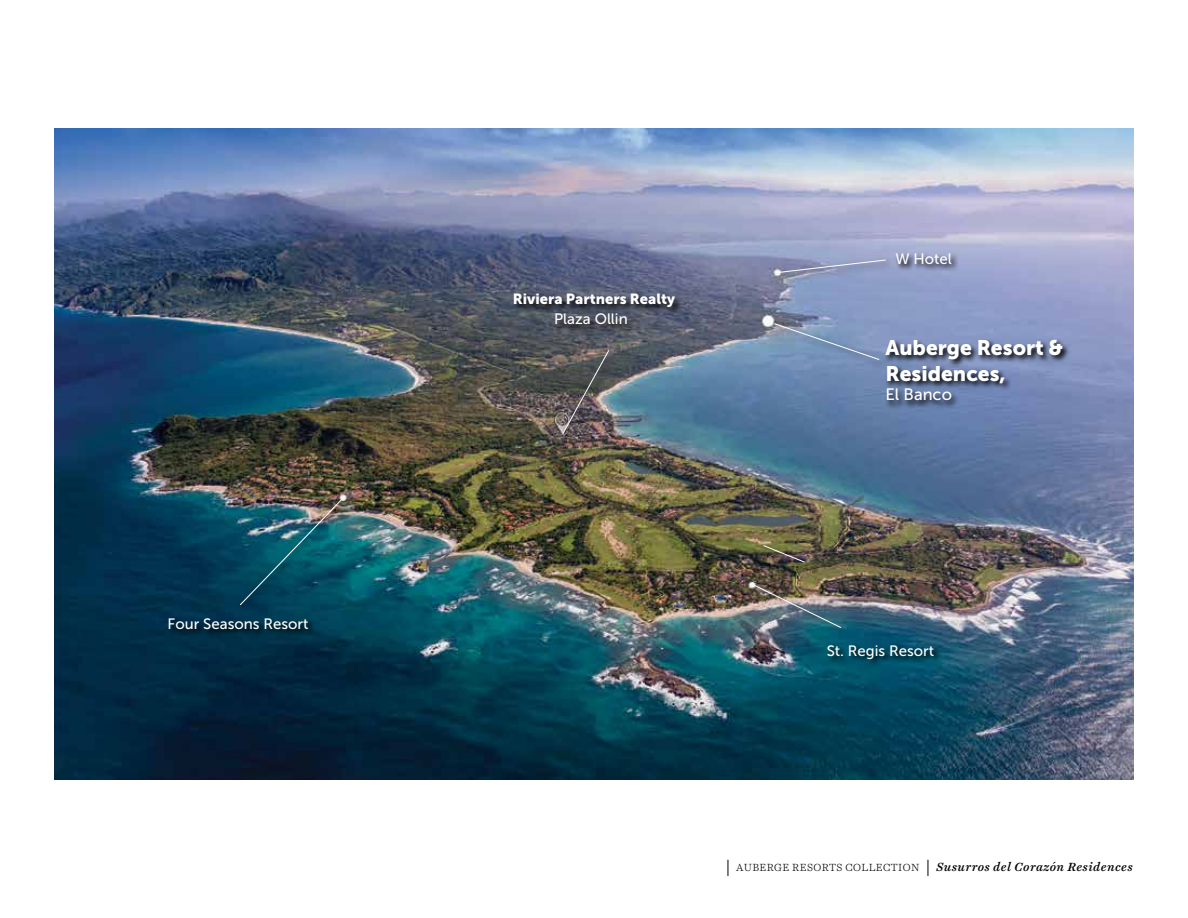
<style>
.page{position:relative;width:1188px;height:918px;background:#fff}
.page>*{position:absolute;margin:0;border:0;box-sizing:border-box;transform-origin:0 0}
.t1{font:21px/25.2px "Museo Sans 900";color:#fff}
.t2{font:16.5px "Museo Sans 500";color:#fff}
.t3{font:15px "Museo Sans 500";color:#fff}
.t4{font:14.7px "Museo Sans 900";color:#fff}
.t5{font:italic 500 12px "Harriet Text";letter-spacing:.035em;color:#000}
.s1{font-style:normal;font-size:19.5px}
.s2{font-weight:300;font-style:normal;font-size:10.5px}
</style>
<div class="page">
<img style="left:54px;top:128px;width:1080px;height:652px">
<svg style="left:884px;top:339px;width:187px;height:70px;background:#637297"></svg>
<svg style="left:894px;top:252px;width:66px;height:20px"></svg>
<svg style="left:554px;top:317px;width:82px;height:17px"></svg>
<svg style="left:512px;top:292px;width:172px;height:25px;background:#454b5a"></svg>
<svg style="left:168px;top:617px;width:148px;height:20px;background:#002c41"></svg>
<svg style="left:826px;top:643px;width:116px;height:24px;background:#024a60"></svg>
<svg style="left:559px;top:348px;width:60px;height:96px;background:#666466"></svg>
<img style="left:562px;top:350px;width:48px;height:85px">
<svg style="left:237px;top:494px;width:116px;height:121px;background:#1c5460"></svg>
<img style="left:239px;top:497px;width:105px;height:109px">
<svg style="left:761px;top:542px;width:53px;height:30px"></svg>
<svg style="left:763px;top:545px;width:42px;height:18px"></svg>
<svg style="left:774px;top:256px;width:121px;height:27px;background:#919ec1"></svg>
<svg style="left:777px;top:259px;width:109px;height:14px;background:#949cbd"></svg>
<svg style="left:772px;top:320px;width:117px;height:50px;background:#7990b6"></svg>
<svg style="left:774px;top:323px;width:106px;height:37px;background:#8198ba"></svg>
<svg style="left:750px;top:581px;width:101px;height:57px;background:#3f6069"></svg>
<img style="left:752px;top:584px;width:90px;height:44px">
<p class="t3" style="left:168px;top:616px;width:142px">Four Seasons Resort</p>
<p class="t4" style="left:513px;top:291px;width:164px">Riviera Partners Realty</p>
<p class="t3" style="left:554px;top:311px;width:75px">Plaza Ollin</p>
<p class="t3" style="left:895px;top:251px;width:58px">W Hotel</p>
<h1 class="t1" style="left:885px;top:335px;width:179px">Auberge Resort &amp;<br>Residences,</h1>
<h2 class="t2" style="left:885px;top:386px;width:68px">El Banco</h2>
<p class="t3" style="left:827px;top:642px;width:109px">St. Regis Resort</p>
<p class="t5" style="left:726px;top:859px;width:409px"><span class="s1">|</span> <span class="s2">AUBERGE RESORTS COLLECTION</span> <span class="s1">|</span> Susurros del Corazón Residences</p>
</div>
